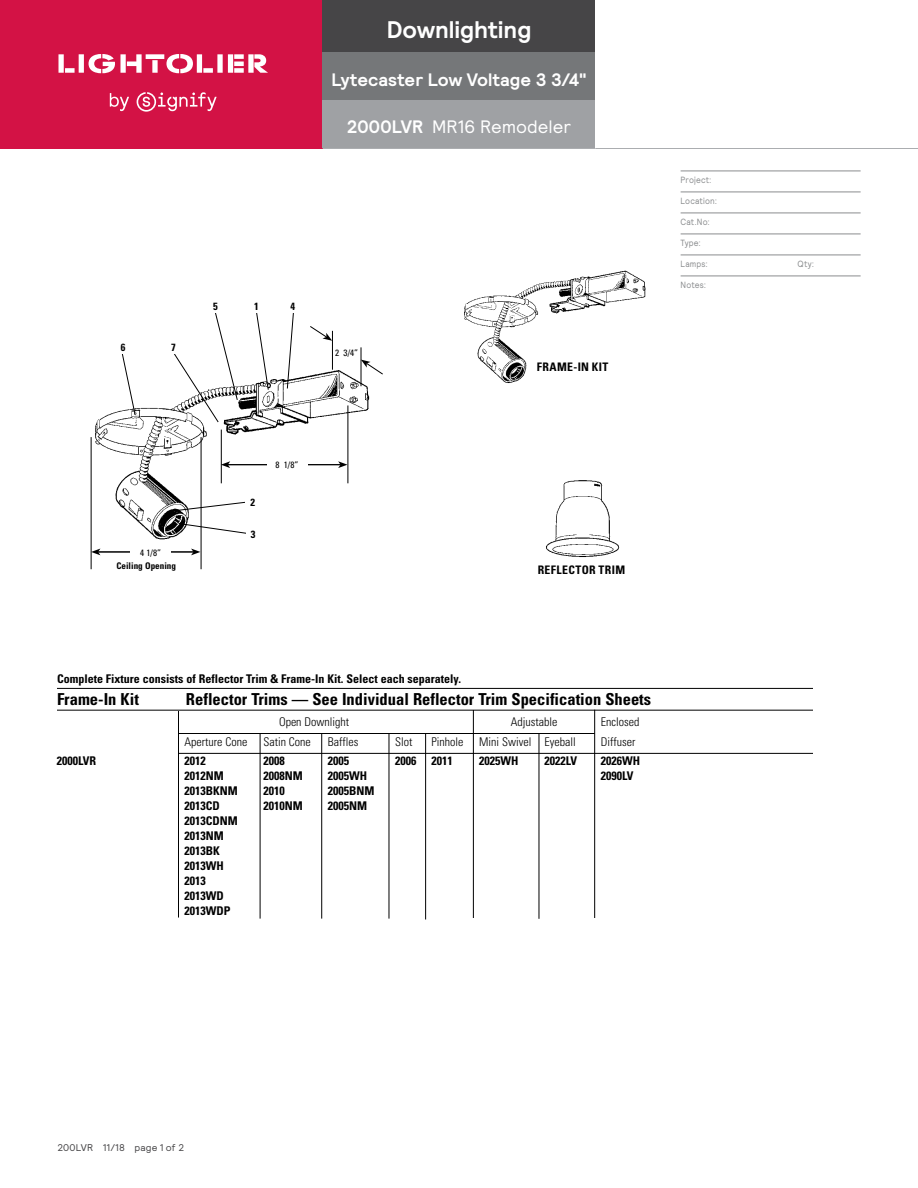
<style>
.page{position:relative;width:918px;height:1188px;background:#fff}
.page>*{position:absolute;margin:0;border:0;box-sizing:border-box;transform-origin:0 0}
.t1{font:700 24px "Relative";letter-spacing:.005em;color:#fff}
.t2{font:700 18px "Relative";color:#fff}
.t3{font:18px "Relative";color:#fff}
.t4{font:700 condensed 16.5px "Univers";color:#000}
.t5{font:700 condensed 12px/15px "Univers";color:#000}
.t6{font:300 condensed 12px "Univers";color:#000}
.t7{font:700 condensed 11.7px "Univers";letter-spacing:.035em;color:#000}
.t8{font:700 condensed 10.5px "Univers";color:#000}
.t9{font:9.75px "Relative";letter-spacing:.015em;color:#464547}
.t10{font:condensed 9.15px "Univers";color:#000}
.t11{font:700 condensed 9.15px "Univers";color:#000}
.t12{font:9px "Relative";letter-spacing:.02em;color:#8a8c8e;scale:.9 1}
.s1{font-weight:700}
</style>
<div class="page">
<img style="left:90px;top:270px;width:556px;height:300px">
<hr style="left:91px;top:437px;width:1px;height:132px;background:#000">
<hr style="left:201px;top:437px;width:1px;height:132px;background:#000">
<svg style="left:91px;top:549px;width:9px;height:6px"></svg>
<svg style="left:191px;top:549px;width:9px;height:6px"></svg>
<hr style="left:97px;top:552px;width:98px;height:1px;background:#000">
<div style="left:130px;top:547px;width:41px;height:11px;background:#fff"></div>
<hr style="left:221px;top:430px;width:1px;height:53px;background:#000">
<hr style="left:348px;top:405px;width:1px;height:78px;background:#000">
<svg style="left:221px;top:461px;width:9px;height:7px"></svg>
<svg style="left:338px;top:461px;width:9px;height:7px"></svg>
<hr style="left:228px;top:464px;width:114px;height:1px;background:#000">
<div style="left:267px;top:459px;width:40px;height:11px;background:#fff"></div>
<hr style="left:332px;top:331px;width:1px;height:39px;background:#000">
<hr style="left:361px;top:347px;width:1px;height:39px;background:#000">
<svg style="left:309px;top:326px;width:23px;height:15px"></svg>
<svg style="left:361px;top:360px;width:23px;height:15px"></svg>
<div style="left:537px;top:564px;width:95px;height:21px;background:#fff"></div>
<svg style="left:255px;top:308px;width:14px;height:82px"></svg>
<div style="left:249px;top:300px;width:12px;height:12px;background:#fff"></div>
<div style="left:535px;top:360px;width:149px;height:21px;background:#fff"></div>
<svg style="left:287px;top:313px;width:8px;height:76px"></svg>
<div style="left:286px;top:300px;width:12px;height:13px;background:#fff"></div>
<svg style="left:176px;top:501px;width:72px;height:10px"></svg>
<div style="left:246px;top:497px;width:12px;height:12px;background:#fff"></div>
<svg style="left:178px;top:523px;width:71px;height:11px"></svg>
<div style="left:246px;top:528px;width:12px;height:12px;background:#fff"></div>
<svg style="left:121px;top:349px;width:15px;height:66px"></svg>
<div style="left:116px;top:342px;width:12px;height:12px;background:#fff"></div>
<div style="left:209px;top:300px;width:12px;height:13px;background:#fff"></div>
<svg style="left:171px;top:310px;width:67px;height:113px"></svg>
<div style="left:167px;top:342px;width:12px;height:12px;background:#fff"></div>
<hr style="left:178px;top:711px;width:1px;height:207px;background:#000">
<hr style="left:260px;top:734px;width:1px;height:185px;background:#000">
<hr style="left:321px;top:734px;width:1px;height:185px;background:#000">
<hr style="left:389px;top:734px;width:1px;height:185px;background:#000">
<hr style="left:425px;top:734px;width:1px;height:186px;background:#000">
<hr style="left:473px;top:710px;width:1px;height:208px;background:#000">
<hr style="left:539px;top:734px;width:1px;height:185px;background:#000">
<hr style="left:594px;top:710px;width:1px;height:208px;background:#000">
<hr style="left:178px;top:733px;width:417px;height:1px;background:#000">
<hr style="left:178px;top:753px;width:635px;height:1px;background:#000">
<hr style="left:57px;top:688px;width:756px;height:1px;background:#000">
<hr style="left:57px;top:710px;width:756px;height:1px;background:#000">
<hr style="left:681px;top:171px;width:180px;height:1px;background:#8a8c8e">
<hr style="left:681px;top:192px;width:180px;height:1px;background:#8a8c8e">
<hr style="left:681px;top:213px;width:180px;height:1px;background:#8a8c8e">
<hr style="left:681px;top:234px;width:180px;height:1px;background:#8a8c8e">
<hr style="left:681px;top:255px;width:180px;height:1px;background:#8a8c8e">
<hr style="left:681px;top:276px;width:180px;height:1px;background:#8a8c8e">
<div style="left:0;top:0;width:322px;height:148px;background:#d31245"></div>
<div style="left:322px;top:0;width:274px;height:52px;background:#464547"></div>
<div style="left:322px;top:52px;width:274px;height:48px;background:#757779"></div>
<div style="left:322px;top:100px;width:274px;height:48px;background:#9fa1a4"></div>
<hr style="left:322px;top:148px;width:274px;height:1px;background:#abadb0">
<hr style="left:596px;top:148px;width:322px;height:1px;background:#abadb0">
<hr style="left:0;top:148px;width:322px;height:1px;background:#d31245">
<svg style="left:58px;top:54px;width:210px;height:19px"></svg>
<svg style="left:110px;top:92px;width:107px;height:20px"></svg>
<h1 class="t1" style="left:387px;top:14px;width:146px">Downlighting</h1>
<h2 class="t2" style="left:331px;top:67px;width:257px">Lytecaster Low Voltage 3 3/4"</h2>
<h2 class="t3" style="left:347px;top:115px;width:226px"><span class="s1">2000LVR</span> MR16 Remodeler</h2>
<p class="t8" style="left:121px;top:341px;width:6px">6</p>
<p class="t8" style="left:171px;top:341px;width:6px">7</p>
<p class="t8" style="left:213px;top:300px;width:6px">5</p>
<p class="t8" style="left:254px;top:300px;width:6px">1</p>
<p class="t8" style="left:291px;top:300px;width:6px">4</p>
<p class="t10" style="left:335px;top:347px;width:25px">2 3/4”</p>
<p class="t10" style="left:140px;top:547px;width:22px">4 1/8”</p>
<p class="t11" style="left:116px;top:560px;width:61px">Ceiling Opening</p>
<p class="t8" style="left:250px;top:496px;width:6px">2</p>
<p class="t8" style="left:251px;top:527px;width:6px">3</p>
<p class="t10" style="left:275px;top:459px;width:25px">8 1/8”</p>
<p class="t7" style="left:537px;top:359px;width:73px">FRAME-IN KIT</p>
<p class="t7" style="left:538px;top:563px;width:89px">REFLECTOR TRIM</p>
<p class="t12" style="left:681px;top:174px;width:36px">Project:</p>
<p class="t12" style="left:681px;top:195px;width:42px">Location:</p>
<p class="t12" style="left:681px;top:216px;width:34px">Cat.No:</p>
<p class="t12" style="left:681px;top:237px;width:24px">Type:</p>
<p class="t12" style="left:681px;top:258px;width:32px">Lamps:</p>
<p class="t12" style="left:798px;top:258px;width:20px">Qty:</p>
<p class="t12" style="left:681px;top:279px;width:30px">Notes:</p>
<p class="t5" style="left:57px;top:671px;width:406px">Complete Fixture consists of Reflector Trim &amp; Frame-In Kit. Select each separately.</p>
<h3 class="t4" style="left:57px;top:689px;width:83px">Frame-In Kit</h3>
<h3 class="t4" style="left:186px;top:689px;width:467px">Reflector Trims — See Individual Reflector Trim Specification Sheets</h3>
<p class="t6" style="left:279px;top:715px;width:72px">Open Downlight</p>
<p class="t6" style="left:511px;top:715px;width:48px">Adjustable</p>
<p class="t6" style="left:601px;top:715px;width:40px">Enclosed</p>
<p class="t6" style="left:184px;top:734px;width:64px">Aperture Cone</p>
<p class="t6" style="left:263px;top:734px;width:49px">Satin Cone</p>
<p class="t6" style="left:328px;top:734px;width:32px">Baffles</p>
<p class="t6" style="left:395px;top:734px;width:19px">Slot</p>
<p class="t6" style="left:432px;top:734px;width:33px">Pinhole</p>
<p class="t6" style="left:479px;top:734px;width:98px">Mini Swivel Eyeball</p>
<p class="t6" style="left:601px;top:734px;width:36px">Diffuser</p>
<p class="t5" style="left:57px;top:753px;width:41px">2000LVR</p>
<p class="t5" style="left:184px;top:753px;width:23px">2012</p>
<p class="t5" style="left:263px;top:753px;width:23px">2008</p>
<p class="t5" style="left:328px;top:753px;width:23px">2005</p>
<p class="t5" style="left:395px;top:753px;width:59px">2006 2011</p>
<p class="t5" style="left:479px;top:753px;width:41px">2025WH</p>
<p class="t5" style="left:544px;top:753px;width:34px">2022LV</p>
<p class="t5" style="left:601px;top:753px;width:41px">2026WH</p>
<p class="t5" style="left:184px;top:768px;width:41px">2012NM</p>
<p class="t5" style="left:263px;top:768px;width:41px">2008NM</p>
<p class="t5" style="left:328px;top:768px;width:41px">2005WH</p>
<p class="t5" style="left:601px;top:768px;width:34px">2090LV</p>
<p class="t5" style="left:184px;top:783px;width:55px">2013BKNM</p>
<p class="t5" style="left:263px;top:783px;width:23px">2010</p>
<p class="t5" style="left:328px;top:783px;width:48px">2005BNM</p>
<p class="t5" style="left:184px;top:798px;width:37px">2013CD</p>
<p class="t5" style="left:263px;top:798px;width:41px">2010NM</p>
<p class="t5" style="left:328px;top:798px;width:41px">2005NM</p>
<p class="t5" style="left:184px;top:813px;width:55px">2013CDNM<br>2013NM<br>2013BK<br>2013WH<br>2013<br>2013WD<br>2013WDP</p>
<p class="t9" style="left:57px;top:1141px;width:129px">200LVR 11/18 page 1 of 2</p>
</div>
